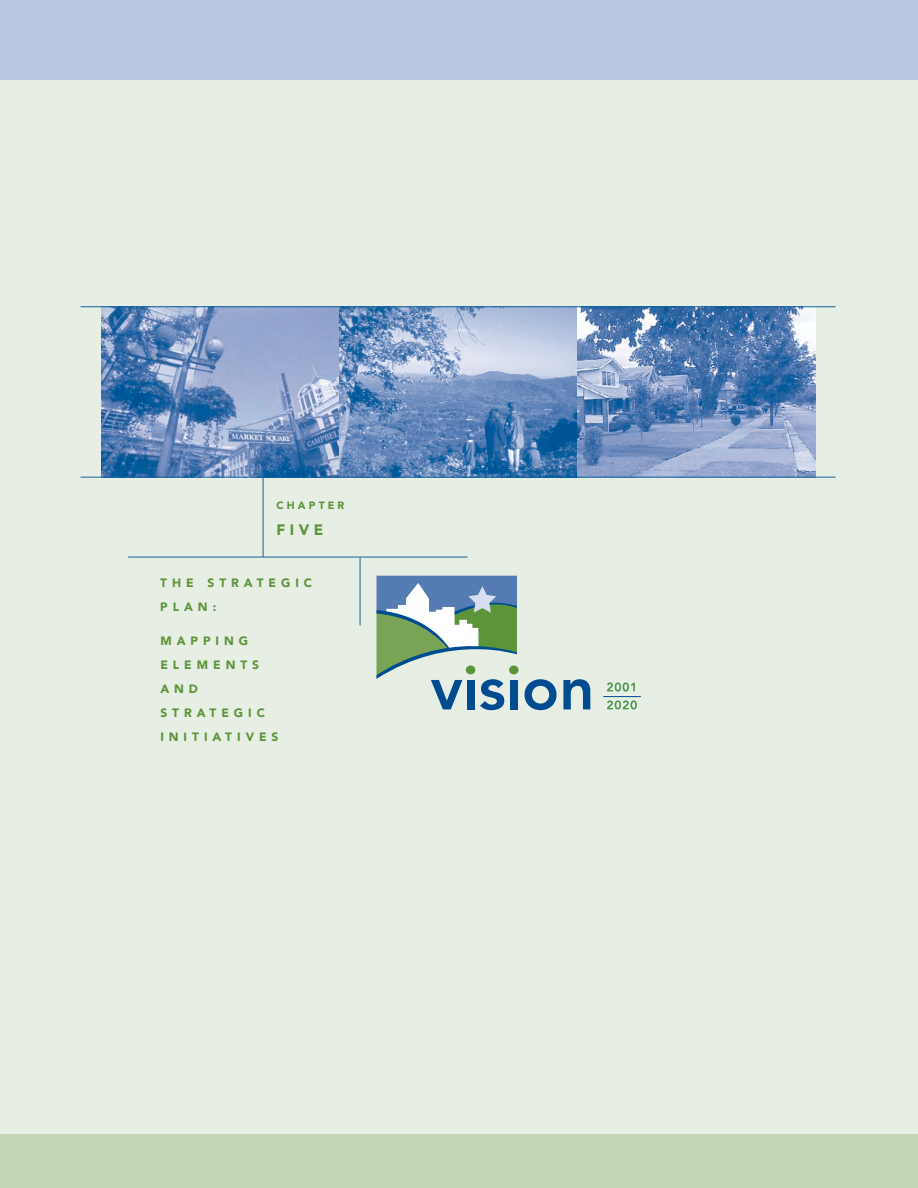
<style>
.page{position:relative;width:918px;height:1188px;background:#e7eee3}
.page>*{position:absolute;margin:0;border:0;box-sizing:border-box;transform-origin:0 0}
.t1{font:900 15px "Avenir";color:#5b9439}
.t2{font:900 12px/24px "Avenir";letter-spacing:.415em;color:#5b9439}
.t3{font:900 10.5px "Avenir";letter-spacing:.3em;color:#5b9439}
</style>
<div class="page">
<hr style="left:360px;top:558px;width:1px;height:67px;background:#12619f">
<hr style="left:128px;top:557px;width:340px;height:1px;background:#12619f">
<hr style="left:263px;top:478px;width:1px;height:79px;background:#12619f">
<svg style="left:524px;top:679px;width:33px;height:31px"></svg>
<svg style="left:563px;top:679px;width:27px;height:30px"></svg>
<svg style="left:607px;top:683px;width:28px;height:8px"></svg>
<svg style="left:607px;top:701px;width:30px;height:8px"></svg>
<svg style="left:376px;top:576px;width:141px;height:134px"></svg>
<hr style="left:603px;top:696px;width:38px;height:1px;background:#004c91">
<img style="left:102px;top:307px;width:238px;height:170px">
<svg style="left:340px;top:307px;width:237px;height:170px;background:#7899c4"></svg>
<svg style="left:577px;top:307px;width:238px;height:170px;background:#7292bf"></svg>
<hr style="left:81px;top:477px;width:755px;height:1px;background:#12619f">
<hr style="left:81px;top:306px;width:755px;height:1px;background:#12619f">
<div style="left:0;top:0;width:918px;height:80px;background:#bac7e2"></div>
<div style="left:0;top:1134px;width:918px;height:54px;background:#c4d6b5"></div>
<p class="t3" style="left:276px;top:501px;width:70px">CHAPTER</p>
<p class="t1" style="left:276px;top:523px;width:48px">FIVE</p>
<p class="t2" style="left:160px;top:572px;width:154px">THE STRATEGIC<br>PLAN:</p>
<p class="t2" style="left:160px;top:630px;width:120px">MAPPING<br>ELEMENTS<br>AND<br>STRATEGIC<br>INITIATIVES</p>
</div>
